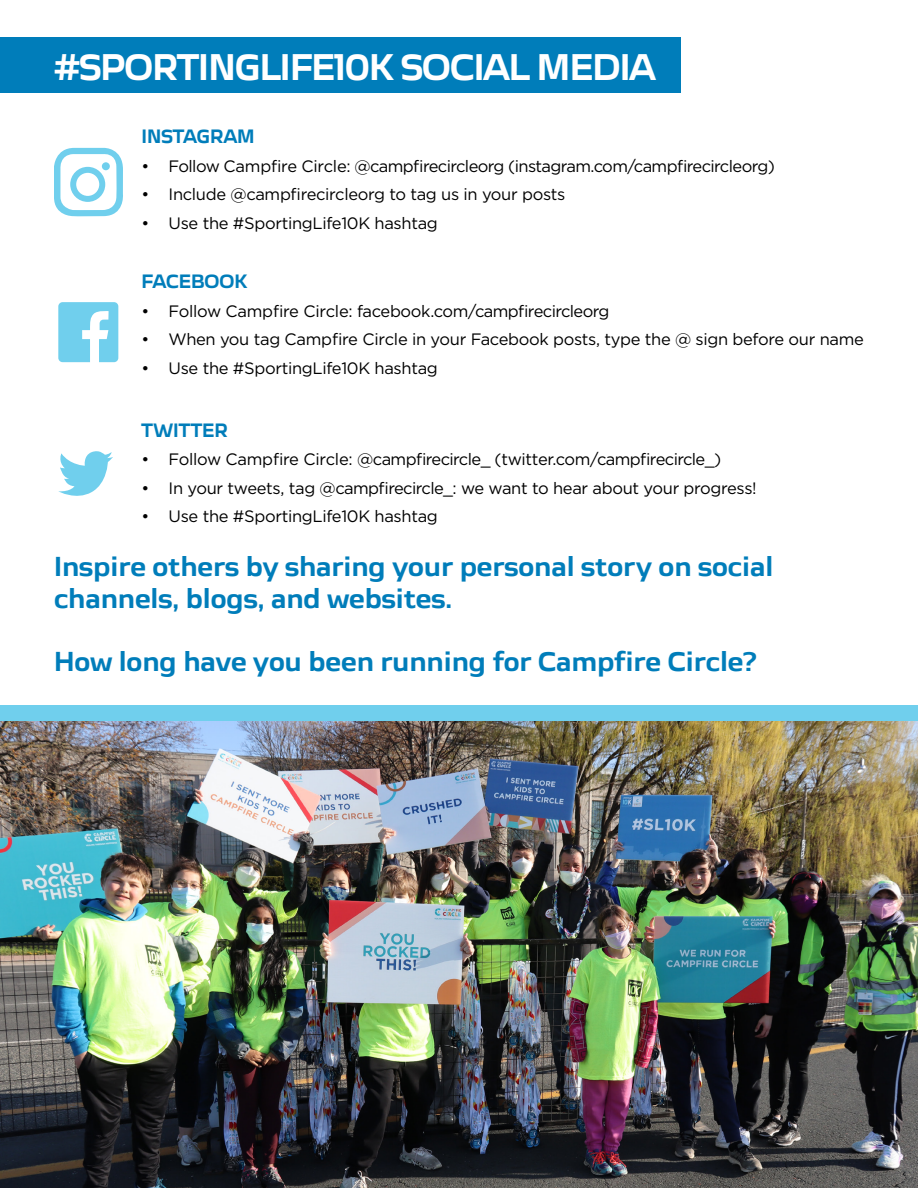
<style>
.page{position:relative;width:918px;height:1188px;background:#fff}
.page>*{position:absolute;margin:0;border:0;box-sizing:border-box;transform-origin:0 0}
.t1{font:700 34.5px "Kaisar";letter-spacing:-.02em;color:#fff}
.t2{font:700 25.5px/31.5px "Kaisar";color:#007dba}
.t3{font:700 18px "Kaisar";color:#007dba}
.t4{font:16.5px "Gotham";letter-spacing:-.02em;color:#000}
</style>
<div class="page">
<div style="left:0;top:38px;width:681px;height:55px;background:#007dba"></div>
<img style="left:0;top:720px;width:918px;height:468px">
<div style="left:0;top:705px;width:918px;height:15px;background:#70cfed"></div>
<svg style="left:58px;top:302px;width:60px;height:60px"></svg>
<svg style="left:54px;top:148px;width:69px;height:69px"></svg>
<svg style="left:58px;top:451px;width:55px;height:45px"></svg>
<p class="t1" style="left:54px;top:47px;width:604px">#SPORTINGLIFE10K SOCIAL MEDIA</p>
<p class="t3" style="left:142px;top:125px;width:114px">INSTAGRAM</p>
<p class="t4" style="left:142px;top:155px;width:635px">• Follow Campfire Circle: @campfirecircleorg (instagram.com/campfirecircleorg)</p>
<p class="t4" style="left:142px;top:184px;width:425px">• Include @campfirecircleorg to tag us in your posts</p>
<p class="t4" style="left:142px;top:212px;width:298px">• Use the #SportingLife10K hashtag</p>
<p class="t3" style="left:142px;top:271px;width:107px">FACEBOOK</p>
<p class="t4" style="left:142px;top:300px;width:469px">• Follow Campfire Circle: facebook.com/campfirecircleorg</p>
<p class="t4" style="left:142px;top:329px;width:724px">• When you tag Campfire Circle in your Facebook posts, type the @ sign before our name</p>
<p class="t4" style="left:142px;top:357px;width:298px">• Use the #SportingLife10K hashtag</p>
<p class="t3" style="left:142px;top:419px;width:88px">TWITTER</p>
<p class="t4" style="left:142px;top:449px;width:581px">• Follow Campfire Circle: @campfirecircle_ (twitter.com/campfirecircle_)</p>
<p class="t4" style="left:142px;top:477px;width:617px">• In your tweets, tag @campfirecircle_: we want to hear about your progress!</p>
<p class="t4" style="left:142px;top:506px;width:298px">• Use the #SportingLife10K hashtag</p>
<p class="t2" style="left:54px;top:551px;width:721px">Inspire others by sharing your personal story on social channels, blogs, and websites.</p>
<p class="t2" style="left:54px;top:646px;width:704px">How long have you been running for Campfire Circle?</p>
</div>
